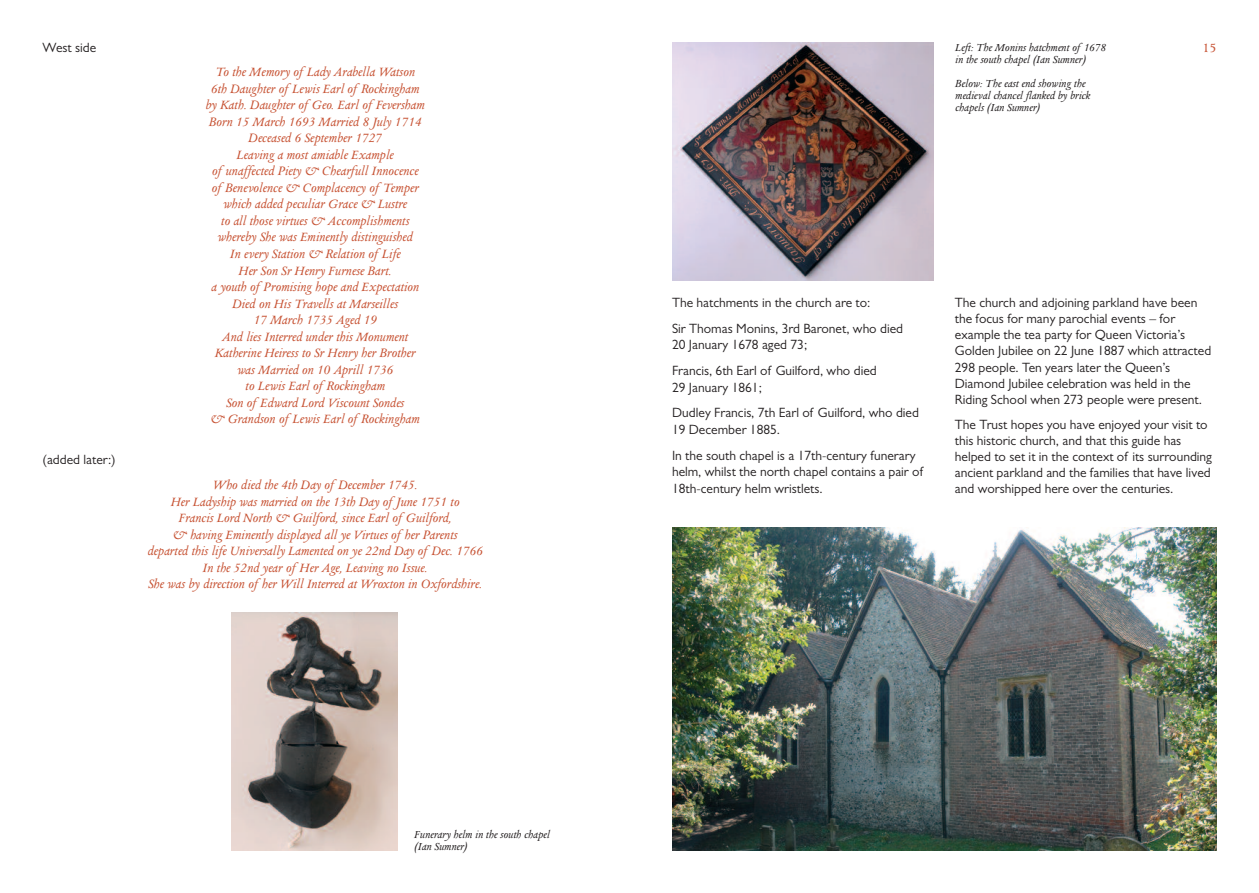
<style>
.page{position:relative;width:1259px;height:893px;background:#fff}
.page>*{position:absolute;margin:0;border:0;box-sizing:border-box;transform-origin:0 0}
.t1{font:italic 14.25px/16.5px "Columbus";color:#c75334;text-align:center}
.t2{font:13.5px/16.2px "Gill Sans";color:#231f20}
.t3{font:13.5px "Columbus";color:#c75334}
.t4{font:italic 12px/12px "Columbus";color:#231f20}
</style>
<div class="page">
<img style="left:672px;top:527px;width:544px;height:323px">
<img style="left:673px;top:43px;width:260px;height:238px">
<img style="left:232px;top:612px;width:166px;height:238px">
<p class="t2" style="left:43px;top:41px;width:55px">West side</p>
<p class="t2" style="left:43px;top:453px;width:75px">(added later:)</p>
<p class="t1" style="left:205px;top:65px;width:221px">To the Memory of Lady Arabella Watson<br>6th Daughter of Lewis Earl of Rockingham by Kath. Daughter of Geo. Earl of Feversham Born 15 March 1693 Married 8 July 1714<br>Deceased 6 September 1727<br>Leaving a most amiable Example<br>of unaffected Piety &amp; Chearfull Innocence of Benevolence &amp; Complacency of Temper which added peculiar Grace &amp; Lustre<br>to all those virtues &amp; Accomplishments whereby She was Eminently distinguished<br>In every Station &amp; Relation of Life<br>Her Son Sr Henry Furnese Bart.<br>a youth of Promising hope and Expectation Died on His Travells at Marseilles<br>17 March 1735 Aged 19<br>And lies Interred under this Monument Katherine Heiress to Sr Henry her Brother was Married on 10 Aprill 1736<br>to Lewis Earl of Rockingham<br>Son of Edward Lord Viscount Sondes<br>&amp; Grandson of Lewis Earl of Rockingham</p>
<p class="t1" style="left:147px;top:478px;width:337px">Who died the 4th Day of December 1745.<br>Her Ladyship was married on the 13th Day of June 1751 to<br>Francis Lord North &amp; Guilford, since Earl of Guilford,<br>&amp; having Eminently displayed all ye Virtues of her Parents<br>departed this life Universally Lamented on ye 22nd Day of Dec. 1766<br>In the 52nd year of Her Age, Leaving no Issue.<br>She was by direction of her Will Interred at Wroxton in Oxfordshire.</p>
<p class="t4" style="left:414px;top:830px;width:137px">Funerary helm in the south chapel (Ian Sumner)</p>
<p class="t4" style="left:955px;top:42px;width:152px">Left: The Monins hatchment of 1678 in the south chapel (Ian Sumner)</p>
<p class="t4" style="left:955px;top:78px;width:137px">Below: The east end showing the medieval chancel flanked by brick chapels (Ian Sumner)</p>
<p class="t3" style="left:1202px;top:43px;width:16px">15</p>
<p class="t2" style="left:672px;top:291px;width:233px;line-height:25.8px">The hatchments in the church are to:<br>Sir Thomas Monins, 3rd Baronet, who died</p>
<p class="t2" style="left:672px;top:333px;width:206px;line-height:25.8px">20 January 1678 aged 73;<br>Francis, 6th Earl of Guilford, who died</p>
<p class="t2" style="left:672px;top:376px;width:248px;line-height:25.8px">29 January 1861;<br>Dudley Francis, 7th Earl of Guilford, who died</p>
<p class="t2" style="left:672px;top:418px;width:245px;line-height:25.8px">19 December 1885.<br>In the south chapel is a 17th-century funerary</p>
<p class="t2" style="left:672px;top:465px;width:252px">helm, whilst the north chapel contains a pair of<br>18th-century helm wristlets.</p>
<p class="t2" style="left:955px;top:296px;width:258px">The church and adjoining parkland have been the focus for many parochial events – for example the tea party for Queen Victoria’s Golden Jubilee on 22 June 1887 which attracted 298 people. Ten years later the Queen’s Diamond Jubilee celebration was held in the Riding School when 273 people were present.</p>
<p class="t2" style="left:955px;top:417px;width:259px">The Trust hopes you have enjoyed your visit to this historic church, and that this guide has helped to set it in the context of its surrounding ancient parkland and the families that have lived and worshipped here over the centuries.</p>
</div>
